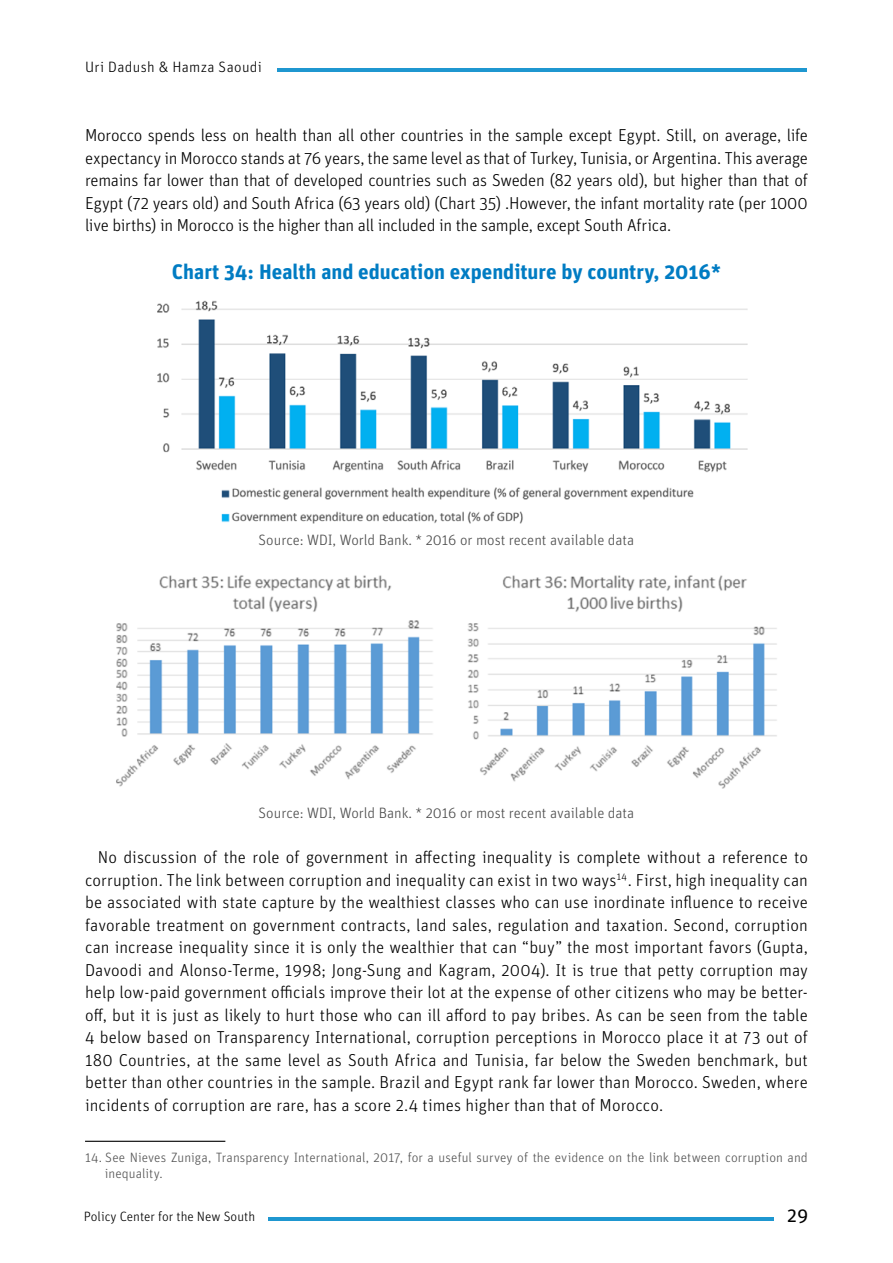
<style>
.page{position:relative;width:893px;height:1263px;background:#fff}
.page>*{position:absolute;margin:0;border:0;box-sizing:border-box;transform-origin:0 0}
.t1{font:700 21px "Unit Pro";color:#007cc3}
.t2{font:19.5px "Unit Pro";color:#000}
.t3{font:300 17.25px/22.5px "Unit Pro";letter-spacing:-.005em;color:#000;text-align:justify}
.t4{font:300 15px "Unit Pro";color:#4b4b4b}
.t5{font:300 15px "Unit Pro";letter-spacing:.025em;color:#000}
.t6{font:300 13.5px/16.2px "Unit Pro";letter-spacing:.005em;color:#535353}
.t7{font:300 13.5px "Unit Pro";color:#000}
</style>
<div class="page">
<hr style="left:268px;top:1217px;width:506px;height:3px;background:#1f97d0">
<hr style="left:278px;top:69px;width:529px;height:3px;background:#1f97d0">
<img style="left:157px;top:300px;width:591px;height:224px">
<img style="left:116px;top:575px;width:661px;height:214px">
<hr style="left:85px;top:1141px;width:140px;height:1px;background:#000">
<p class="t5" style="left:85px;top:58px;width:178px">Uri Dadush &amp; Hamza Saoudi</p>
<p class="t3" style="left:85px;top:124px;width:724px">Morocco spends less on health than all other countries in the sample except Egypt. Still, on average, life expectancy in Morocco stands at 76 years, the same level as that of Turkey, Tunisia, or Argentina. This average remains far lower than that of developed countries such as Sweden (82 years old), but higher than that of Egypt (72 years old) and South Africa (63 years old) (Chart 35) .However, the infant mortality rate (per 1000 live births) in Morocco is the higher than all included in the sample, except South Africa.</p>
<p class="t1" style="left:172px;top:258px;width:551px">Chart 34: Health and education expenditure by country, 2016*</p>
<p class="t4" style="left:259px;top:530px;width:377px">Source: WDI, World Bank. * 2016 or most recent available data</p>
<p class="t4" style="left:259px;top:804px;width:377px">Source: WDI, World Bank. * 2016 or most recent available data</p>
<p class="t3" style="left:85px;top:846px;width:724px;text-indent:13px">No discussion of the role of government in affecting inequality is complete without a reference to corruption. The link between corruption and inequality can exist in two ways<sup>14</sup>. First, high inequality can be associated with state capture by the wealthiest classes who can use inordinate influence to receive favorable treatment on government contracts, land sales, regulation and taxation. Second, corruption can increase inequality since it is only the wealthier that can “buy” the most important favors (Gupta, Davoodi and Alonso-Terme, 1998; Jong-Sung and Kagram, 2004). It is true that petty corruption may help low-paid government officials improve their lot at the expense of other citizens who may be better&shy;off, but it is just as likely to hurt those who can ill afford to pay bribes. As can be seen from the table 4 below based on Transparency International, corruption perceptions in Morocco place it at 73 out of 180 Countries, at the same level as South Africa and Tunisia, far below the Sweden benchmark, but better than other countries in the sample. Brazil and Egypt rank far lower than Morocco. Sweden, where incidents of corruption are rare, has a score 2.4 times higher than that of Morocco.</p>
<p class="t6" style="left:105px;top:1149px;width:704px;text-indent:-20px">14. See Nieves Zuniga, Transparency International, 2017, for a useful survey of the evidence on the link between corruption and inequality.</p>
<p class="t7" style="left:84px;top:1209px;width:173px">Policy Center for the New South</p>
<p class="t2" style="left:787px;top:1203px;width:23px">29</p>
</div>
